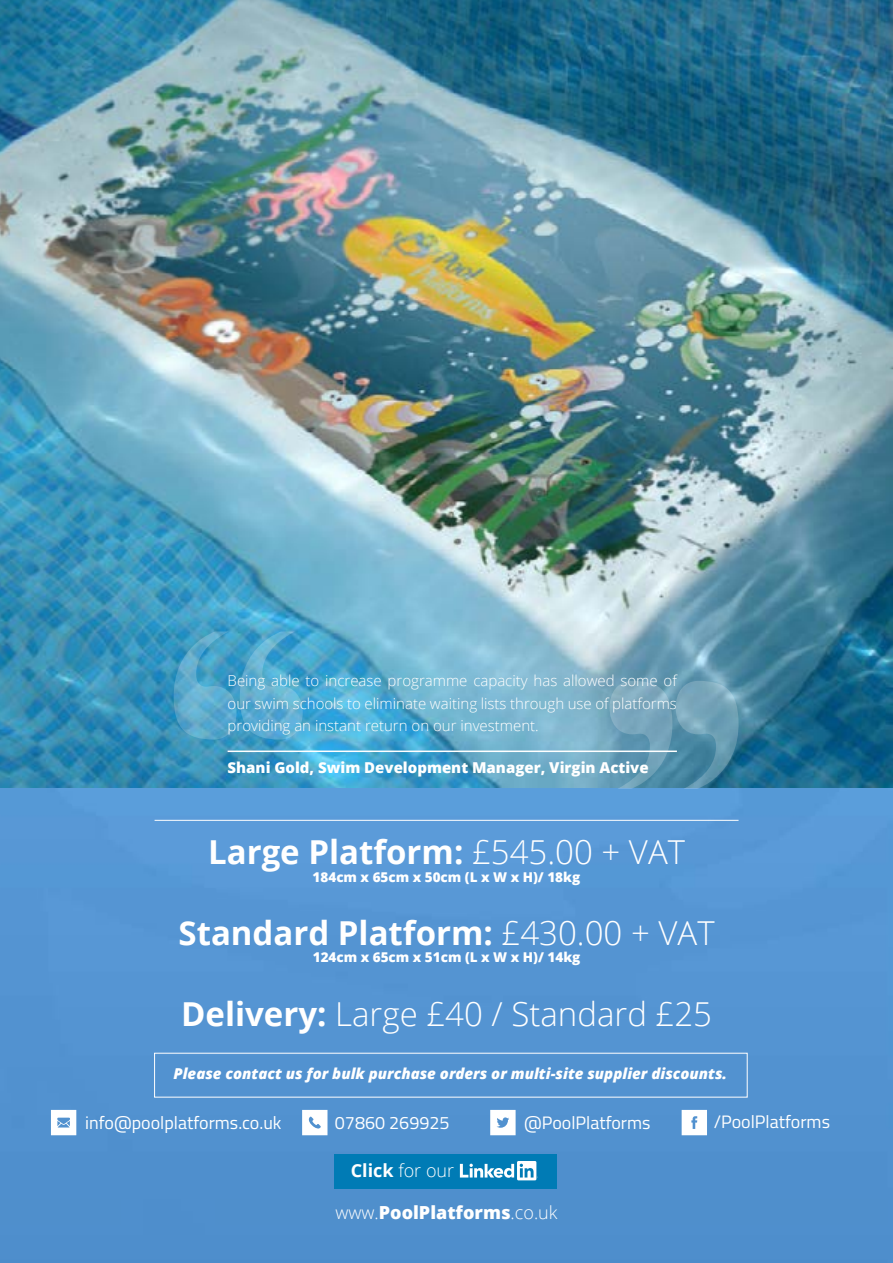
<style>
.page{position:relative;width:893px;height:1263px;background:#fff}
.page>*{position:absolute;margin:0;border:0;box-sizing:border-box;transform-origin:0 0}
.t1{font:700 33px "Open Sans";color:#fff}
.t2{font:300 33px "Open Sans";color:#fff}
.t3{font:18px "Titillium";color:#fff}
.t4{font:800 18px "Open Sans";color:#fff}
.t5{font:300 18px "Open Sans";color:#fff}
.t6{font:300 15px/22.5px "Open Sans";color:#fff;text-align:justify}
.t7{font:italic 800 15px "Open Sans";color:#fff}
.t8{font:800 15px "Open Sans";color:#fff}
.t9{font:800 13.5px "Open Sans";color:#fff}
.s1{font-weight:300}
.s2{font-weight:700}
</style>
<div class="page">
<div style="left:0;top:787px;width:893px;height:476px;background:#5494d2"></div>
<img style="left:0;top:0;width:893px;height:787px">
<svg style="left:172px;top:631px;width:131px;height:108px;background:#50a5cb"></svg>
<svg style="left:51px;top:1110px;width:25px;height:25px"></svg>
<svg style="left:302px;top:1110px;width:25px;height:25px"></svg>
<svg style="left:490px;top:1110px;width:26px;height:25px"></svg>
<svg style="left:682px;top:1110px;width:25px;height:25px"></svg>
<hr style="left:155px;top:820px;width:583px;height:1px;background:#fff">
<div style="left:154px;top:1053px;width:594px;height:44px;border:1px solid #fff"></div>
<hr style="left:228px;top:750px;width:449px;height:2px;background:#fff">
<svg style="left:609px;top:681px;width:131px;height:108px;background:#659ab2"></svg>
<div style="left:335px;top:1154px;width:222px;height:34px;background:#007bb5"></div>
<svg style="left:460px;top:1161px;width:78px;height:19px"></svg>
<p class="t6" style="left:228px;top:669px;width:451px">Being able to increase programme capacity has allowed some of our swim schools to eliminate waiting lists through use of platforms providing an instant return on our investment.</p>
<p class="t8" style="left:228px;top:756px;width:423px">Shani Gold, Swim Development Manager, Virgin Active</p>
<h1 class="t1" style="left:208px;top:828px;width:478px">Large Platform: <span class="s1">£545.00 + VAT</span></h1>
<p class="t9" style="left:313px;top:867px;width:269px">184cm x 65cm x 50cm (L x W x H)/ 18kg</p>
<h1 class="t1" style="left:179px;top:909px;width:538px">Standard Platform: <span class="s1">£430.00 + VAT</span></h1>
<p class="t9" style="left:313px;top:947px;width:269px">124cm x 65cm x 51cm (L x W x H)/ 14kg</p>
<h1 class="t2" style="left:181px;top:991px;width:532px"><span class="s2">Delivery:</span> Large £40 / Standard £25</h1>
<p class="t7" style="left:173px;top:1062px;width:555px">Please contact us for bulk purchase orders or multi-site supplier discounts.</p>
<p class="t3" style="left:85px;top:1109px;width:198px">info@poolplatforms.co.uk</p>
<p class="t3" style="left:335px;top:1109px;width:116px">07860 269925</p>
<p class="t3" style="left:524px;top:1109px;width:128px">@PoolPlatforms</p>
<p class="t3" style="left:714px;top:1109px;width:118px">/PoolPlatforms</p>
<p class="t5" style="left:351px;top:1158px;width:105px"><span class="s2">Click</span> for our</p>
<p class="t4" style="left:335px;top:1199px;width:224px"><span class="s1">www.</span>PoolPlatforms<span class="s1">.co.uk</span></p>
</div>
